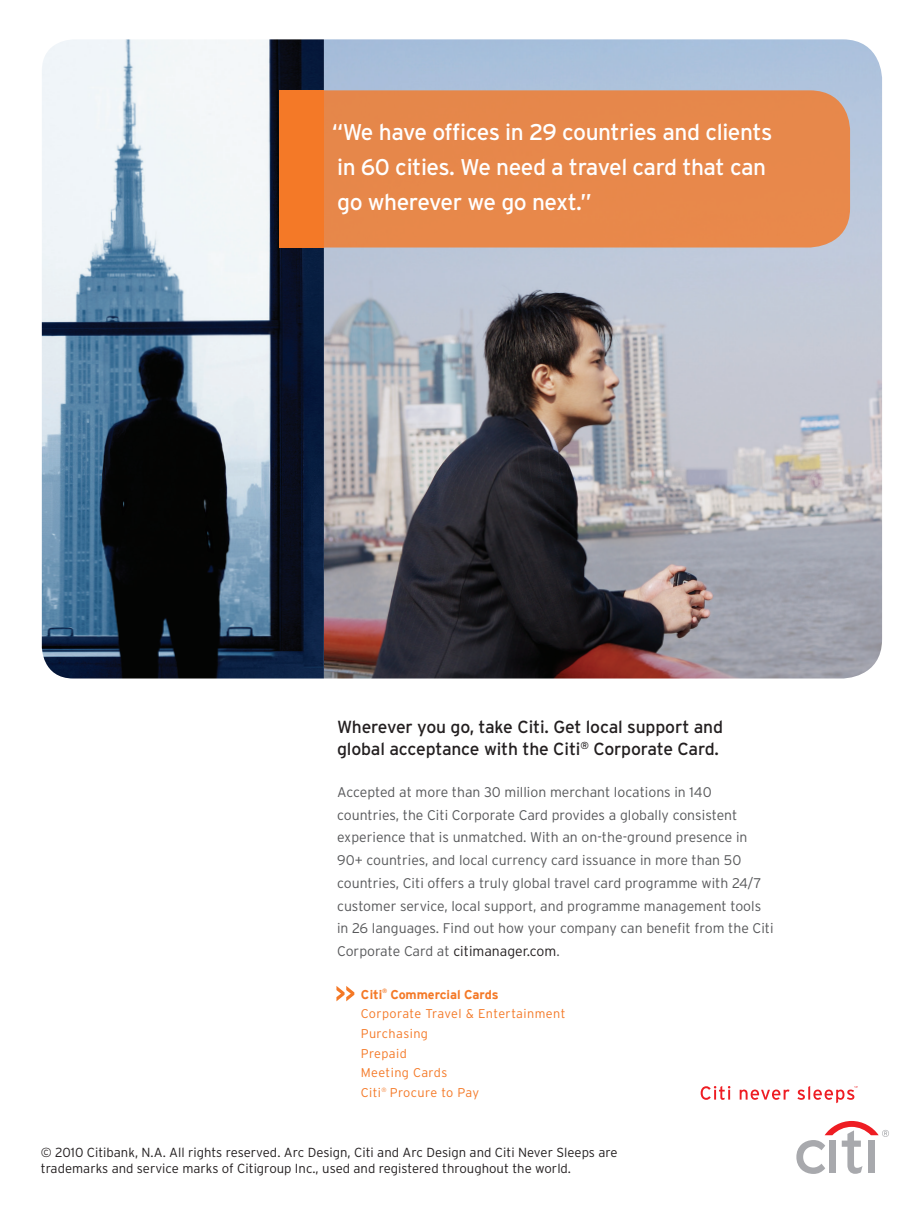
<style>
.page{position:relative;width:924px;height:1214px;background:#fff}
.page>*{position:absolute;margin:0;border:0;box-sizing:border-box;transform-origin:0 0}
.t1{font:22.75px/35px "Interstate";letter-spacing:-.02em;color:#fff}
.t2{font:17.5px/22.4px "Interstate";letter-spacing:-.01em;color:#231f20}
.t3{font:300 14px/22.8px "Interstate";color:#57585a}
.t4{font:300 13.12px/15.8px "Interstate";color:#231f20}
.t5{font:300 12.6px/19.6px "Interstate";letter-spacing:.03em;color:#f47927}
.s1{color:#231f20}
.s2{font-weight:700}
</style>
<div class="page">
<svg style="left:796px;top:1121px;width:92px;height:53px"></svg>
<svg style="left:700px;top:1086px;width:30px;height:14px"></svg>
<svg style="left:739px;top:1089px;width:50px;height:11px"></svg>
<svg style="left:797px;top:1086px;width:60px;height:17px"></svg>
<img style="left:42px;top:39px;width:839px;height:639px">
<div style="left:324px;top:90px;width:525px;height:157px;background:#e7884b"></div>
<div style="left:279px;top:90px;width:45px;height:157px;background:#f47927"></div>
<svg style="left:336px;top:986px;width:18px;height:15px"></svg>
<h1 class="t1" style="left:332px;top:114px;width:442px">“We have offices in 29 countries and clients in 60 cities. We need a travel card that can go wherever we go next.”</h1>
<p class="t2" style="left:337px;top:715px;width:387px">Wherever you go, take Citi. Get local support and global acceptance with the Citi<sup>®</sup> Corporate Card.</p>
<p class="t3" style="left:337px;top:780px;width:438px">Accepted at more than 30 million merchant locations in 140 countries, the Citi Corporate Card provides a globally consistent experience that is unmatched. With an on-the-ground presence in 90+ countries, and local currency card issuance in more than 50 countries, Citi offers a truly global travel card programme with 24/7 customer service, local support, and programme management tools in 26 languages. Find out how your company can benefit from the Citi Corporate Card at <span class="s1">citimanager.com</span>.</p>
<p class="t5" style="left:360px;top:984px;width:206px"><span class="s2">Citi</span><sup>®</sup> <span class="s2">Commercial Cards<br></span>Corporate Travel &amp; Entertainment<br>Purchasing<br>Prepaid<br>Meeting Cards<br>Citi<sup>®</sup> Procure to Pay</p>
<p class="t4" style="left:41px;top:1145px;width:578px">© 2010 Citibank, N.A. All rights reserved. Arc Design, Citi and Arc Design and Citi Never Sleeps are trademarks and service marks of Citigroup Inc., used and registered throughout the world.</p>
</div>
